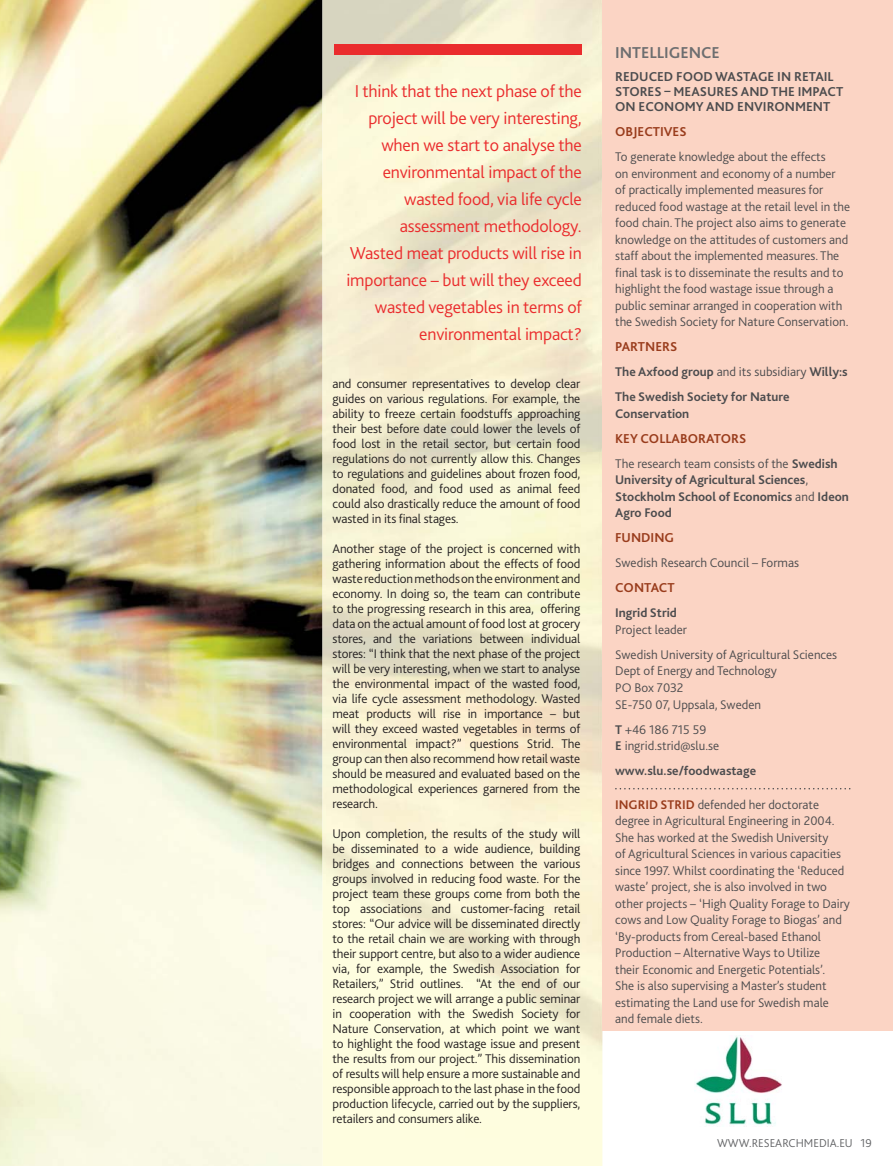
<style>
.page{position:relative;width:893px;height:1166px;background:#fff}
.page>*{position:absolute;margin:0;border:0;box-sizing:border-box;transform-origin:0 0}
.t1{font:300 18px/27px "Bliss 2";letter-spacing:-.01em;color:#ea2c2d;text-align:right}
.t2{font:700 16.5px "Bliss 2";color:#6d6e70}
.t3{font:700 13.5px/15px "Bliss 2";color:#4c4c4e}
.t4{font:700 13.5px "Bliss 2";color:#993c1c}
.t5{font:300 13.2px/15px "Bliss 2";letter-spacing:-.01em;color:#231f20;text-align:justify}
.t6{font:300 13.2px/16.5px "Bliss 2";color:#4c4c4e}
.t7{font:700 13.2px/16.5px "Bliss 2";color:#4c4c4e}
.t8{font:300 12px "Bliss 2";color:#636466}
.s1{font-weight:300}
.s2{font-weight:700}
.s3{font-weight:700;color:#993c1c}
</style>
<div class="page">
<img style="left:0;top:0;width:322px;height:1165px">
<img style="left:322px;top:0;width:280px;height:1165px">
<div style="left:334px;top:44px;width:248px;height:10px;background:#ea2c2d"></div>
<div style="left:602px;top:0;width:291px;height:1030px;background:#fbd4c4"></div>
<svg style="left:615px;top:788px;width:235px;height:1px"></svg>
<img style="left:696px;top:1035px;width:86px;height:90px">
<p class="t1" style="left:346px;top:79px;width:237px">I think that the next phase of the project will be very interesting, when we start to analyse the environmental impact of the wasted food, via life cycle assessment methodology.<br>Wasted meat products will rise in importance – but will they exceed wasted vegetables in terms of environmental impact?</p>
<p class="t5" style="left:333px;top:377px;width:249px">and consumer representatives to develop clear guides on various regulations. For example, the ability to freeze certain foodstuffs approaching their best before date could lower the levels of food lost in the retail sector, but certain food regulations do not currently allow this. Changes to regulations and guidelines about frozen food, donated food, and food used as animal feed could also drastically reduce the amount of food wasted in its final stages.</p>
<p class="t5" style="left:333px;top:542px;width:249px">Another stage of the project is concerned with gathering information about the effects of food waste reduction methods on the environment and economy. In doing so, the team can contribute to the progressing research in this area, offering data on the actual amount of food lost at grocery stores, and the variations between individual stores: “I think that the next phase of the project will be very interesting, when we start to analyse the environmental impact of the wasted food, via life cycle assessment methodology. Wasted meat products will rise in importance – but will they exceed wasted vegetables in terms of environmental impact?” questions Strid. The group can then also recommend how retail waste should be measured and evaluated based on the methodological experiences garnered from the research.</p>
<p class="t5" style="left:333px;top:827px;width:249px">Upon completion, the results of the study will be disseminated to a wide audience, building bridges and connections between the various groups involved in reducing food waste. For the project team these groups come from both the top associations and customer-facing retail stores: “Our advice will be disseminated directly to the retail chain we are working with through their support centre, but also to a wider audience via, for example, the Swedish Association for Retailers,” Strid outlines. “At the end of our research project we will arrange a public seminar in cooperation with the Swedish Society for Nature Conservation, at which point we want to highlight the food wastage issue and present the results from our project.” This dissemination of results will help ensure a more sustainable and responsible approach to the last phase in the food production lifecycle, carried out by the suppliers, retailers and consumers alike.</p>
<p class="t2" style="left:615px;top:46px;width:106px">INTELLIGENCE</p>
<p class="t3" style="left:615px;top:70px;width:230px">REDUCED FOOD WASTAGE IN RETAIL<br>STORES – MEASURES AND THE IMPACT<br>ON ECONOMY AND ENVIRONMENT</p>
<p class="t4" style="left:615px;top:126px;width:73px">OBJECTIVES</p>
<p class="t6" style="left:615px;top:150px;width:237px">To generate knowledge about the effects<br>on environment and economy of a number<br>of practically implemented measures for reduced food wastage at the retail level in the food chain. The project also aims to generate knowledge on the attitudes of customers and staff about the implemented measures. The final task is to disseminate the results and to highlight the food wastage issue through a public seminar arranged in cooperation with the Swedish Society for Nature Conservation.</p>
<p class="t4" style="left:615px;top:341px;width:64px">PARTNERS</p>
<p class="t7" style="left:615px;top:360px;width:234px;line-height:25px">The Axfood group <span class="s1">and its subsidiary</span> Willy:s<br>The Swedish Society for Nature</p>
<p class="t7" style="left:615px;top:406px;width:76px">Conservation</p>
<p class="t4" style="left:615px;top:433px;width:133px">KEY COLLABORATORS</p>
<p class="t7" style="left:615px;top:456px;width:235px"><span class="s1">The research team consists of the</span> Swedish<br>University of Agricultural Sciences<span class="s1">,<br></span>Stockholm School of Economics <span class="s1">and</span> Ideon<br>Agro Food</p>
<p class="t4" style="left:615px;top:532px;width:60px">FUNDING</p>
<p class="t6" style="left:615px;top:556px;width:185px">Swedish Research Council – Formas</p>
<p class="t4" style="left:615px;top:582px;width:61px">CONTACT</p>
<p class="t6" style="left:615px;top:606px;width:73px"><span class="s2">Ingrid Strid<br></span>Project leader</p>
<p class="t6" style="left:615px;top:647px;width:224px">Swedish University of Agricultural Sciences<br>Dept of Energy and Technology<br>PO Box 7032<br>SE-750 07, Uppsala, Sweden</p>
<p class="t6" style="left:615px;top:722px;width:106px"><span class="s2">T</span> +46 186 715 59<br><span class="s2">E</span> ingrid.strid@slu.se</p>
<p class="t7" style="left:615px;top:763px;width:142px">www.slu.se/foodwastage</p>
<p class="t6" style="left:615px;top:797px;width:236px"><span class="s3">INGRID STRID</span> defended her doctorate degree in Agricultural Engineering in 2004.<br>She has worked at the Swedish University<br>of Agricultural Sciences in various capacities since 1997. Whilst coordinating the ‘Reduced waste’ project, she is also involved in two other projects – ‘High Quality Forage to Dairy cows and Low Quality Forage to Biogas’ and ‘By-products from Cereal-based Ethanol Production – Alternative Ways to Utilize<br>their Economic and Energetic Potentials’.<br>She is also supervising a Master’s student estimating the Land use for Swedish male and female diets.</p>
<p class="t8" style="left:717px;top:1138px;width:156px">WWW.RESEARCHMEDIA.EU 19</p>
</div>
